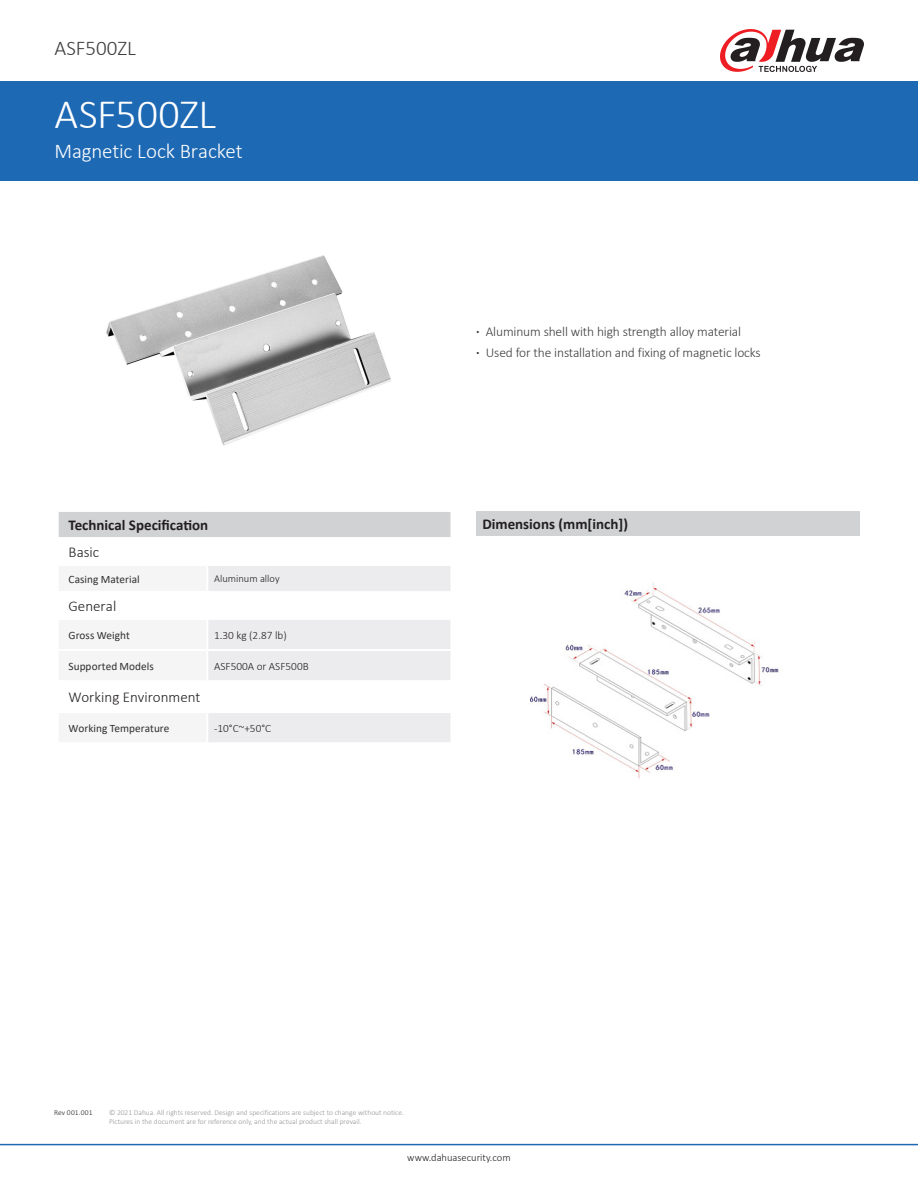
<style>
.page{position:relative;width:918px;height:1188px;background:#fff}
.page>*{position:absolute;margin:0;border:0;box-sizing:border-box;transform-origin:0 0}
.t1{font:300 42px "Calibri";letter-spacing:-.01em;color:#fff}
.t2{font:300 21px "Calibri";letter-spacing:-.005em;color:#fff}
.t3{font:300 21px "Calibri";color:#3e3e3f}
.t4{font:700 15px "Calibri";color:#231f20}
.表格大类{font:300 15px "Calibri";color:#231f20}
.t5{font:300 13.5px "Calibri";letter-spacing:-.01em;color:#3e3e3f}
.表格分类{font:11.25px "Calibri";color:#312f30}
.t6{font:300 11.25px "Calibri";color:#231f20}
.t7{font:300 10.5px "Calibri";color:#231f20}
.t8{font:300 7.5px "Calibri";color:#939598}
.t9{font:300 7.5px "Calibri";letter-spacing:.015em;color:#231f20}
.s1{font-weight:700}
</style>
<div class="page">
<div style="left:0;top:81px;width:918px;height:100px;background:#1e69b4"></div>
<hr style="left:0;top:1144px;width:918px;height:1px;background:#1e69b4">
<svg style="left:720px;top:29px;width:144px;height:43px"></svg>
<svg style="left:58px;top:512px;width:393px;height:230px"></svg>
<img style="left:106px;top:255px;width:285px;height:190px">
<div style="left:476px;top:512px;width:384px;height:24px;background:#d1d2d4"></div>
<img style="left:530px;top:583px;width:249px;height:196px">
<p class="t3" style="left:55px;top:35px;width:83px">ASF500ZL</p>
<p class="t1" style="left:55px;top:88px;width:163px">ASF500ZL</p>
<p class="t2" style="left:55px;top:138px;width:190px">Magnetic Lock Bracket</p>
<p class="t4" style="left:69px;top:515px;width:141px">Technical Specification</p>
<p class="表格大类" style="left:69px;top:543px;width:32px">Basic</p>
<p class="表格分类" style="left:69px;top:571px;width:73px">Casing Material</p>
<p class="t7" style="left:214px;top:572px;width:67px">Aluminum alloy</p>
<p class="表格大类" style="left:69px;top:597px;width:49px">General</p>
<p class="表格分类" style="left:69px;top:627px;width:63px">Gross Weight</p>
<p class="t6" style="left:214px;top:628px;width:74px">1.30 kg (2.87 lb)</p>
<p class="表格分类" style="left:69px;top:658px;width:87px">Supported Models</p>
<p class="t6" style="left:214px;top:659px;width:96px">ASF500A or ASF500B</p>
<p class="表格大类" style="left:69px;top:688px;width:133px">Working Environment</p>
<p class="表格分类" style="left:69px;top:720px;width:103px">Working Temperature</p>
<p class="t6" style="left:214px;top:721px;width:59px">-10°C~+50°C</p>
<p class="t5" style="left:476px;top:323px;width:266px"><span class="s1">·</span> Aluminum shell with high strength alloy material</p>
<p class="t5" style="left:476px;top:344px;width:286px"><span class="s1">·</span> Used for the installation and fixing of magnetic locks</p>
<p class="t4" style="left:482px;top:513px;width:147px">Dimensions (mm[inch])</p>
<p class="t9" style="left:54px;top:1108px;width:40px">Rev 001.001</p>
<p class="t8" style="left:109px;top:1108px;width:296px">© 2021 Dahua. All rights reserved. Design and specifications are subject to change without notice.</p>
<p class="t8" style="left:109px;top:1117px;width:254px">Pictures in the document are for reference only, and the actual product shall prevail.</p>
<p class="t7" style="left:407px;top:1151px;width:105px">www.dahuasecurity.com</p>
</div>
